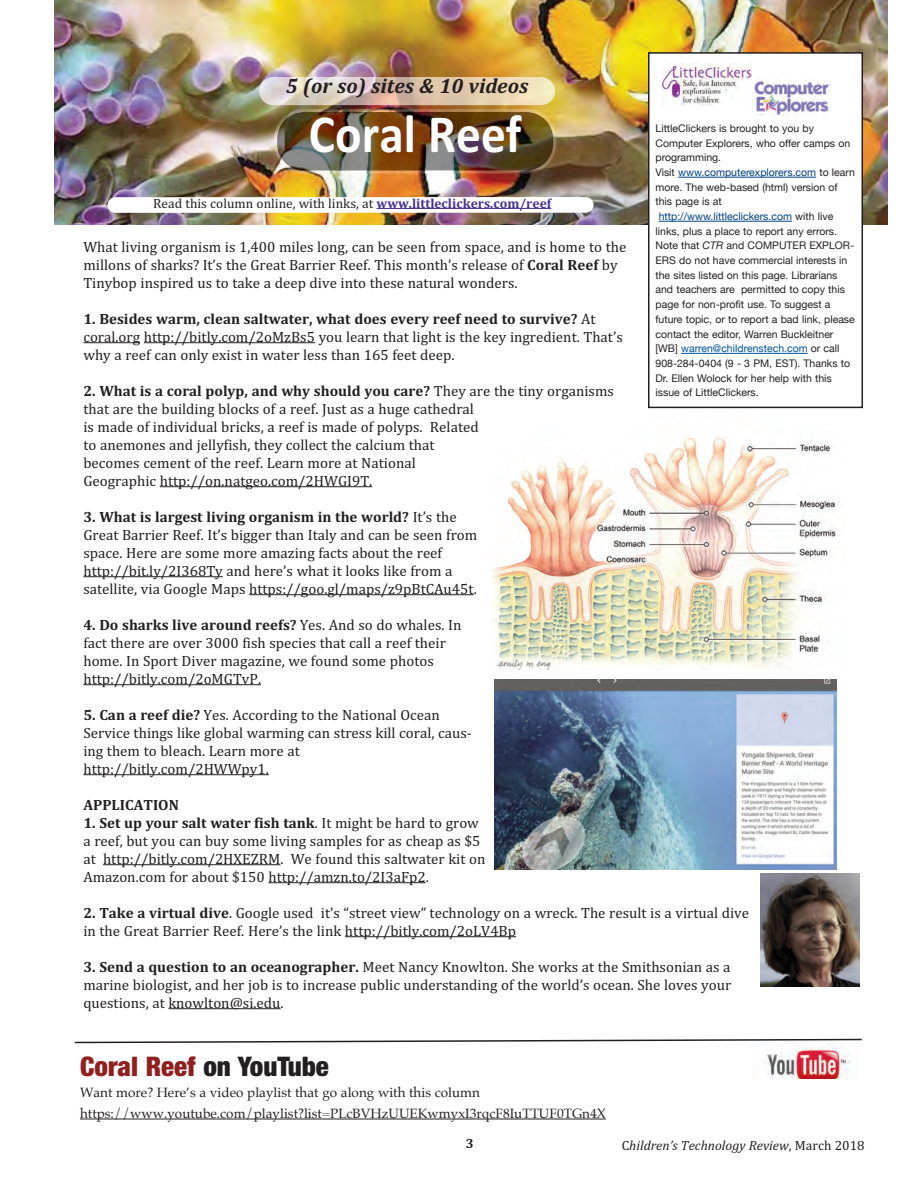
<style>
.page{position:relative;width:918px;height:1188px;background:#fff}
.page>*{position:absolute;margin:0;border:0;box-sizing:border-box;transform-origin:0 0}
.t1{font:700 54px "Calibri";color:#fff;scale:.92 1}
.t2{font:900 condensed 27px "Helvetica Neue";color:#8f201f}
.t3{font:italic 700 21px "Cambria";color:#231f20}
.t4{font:15px/18px "Cambria";color:#231f20}
.t5{font:700 15px "Cambria";color:#231f20}
.t6{font:13.5px/21px "Palatino";color:#231f20}
.t7{font:13.5px "Cambria";color:#231f20}
.t8{font:italic 13.5px "Cambria";color:#231f20}
.t9{font:700 13.5px "Cambria";color:#231f20}
.t10{font:10.5px "Helvetica Neue";color:#231f20}
.t11{font:10.5px "Helvetica Neue";color:#014181}
.t12{font:10.5px "Helvetica Neue";color:#0153a0}
.s1{color:#231f20}
.s2{font-style:italic}
.s3{font-weight:700;color:#483093}
.s4{font-weight:700}
.s5{font-style:normal}
</style>
<div class="page">
<hr style="left:83px;top:342px;width:57px;height:1px;background:#231f20">
<hr style="left:144px;top:342px;width:171px;height:1px;background:#231f20">
<hr style="left:160px;top:486px;width:212px;height:1px;background:#231f20">
<hr style="left:83px;top:576px;width:140px;height:1px;background:#231f20">
<hr style="left:249px;top:594px;width:225px;height:1px;background:#231f20">
<hr style="left:83px;top:684px;width:178px;height:1px;background:#231f20">
<hr style="left:83px;top:774px;width:186px;height:1px;background:#231f20">
<hr style="left:103px;top:864px;width:177px;height:1px;background:#231f20">
<hr style="left:268px;top:882px;width:158px;height:1px;background:#231f20">
<hr style="left:345px;top:936px;width:171px;height:1px;background:#231f20">
<hr style="left:168px;top:1008px;width:113px;height:1px;background:#231f20">
<hr style="left:80px;top:1119px;width:526px;height:1px;background:#231f20">
<img style="left:764px;top:1044px;width:87px;height:34px">
<svg style="left:74px;top:1038px;width:788px;height:6px"></svg>
<img style="left:55px;top:0;width:832px;height:225px">
<img style="left:274px;top:109px;width:282px;height:65px">
<div style="left:108px;top:197px;width:486px;height:16px;background:#fff;border-radius:8px"></div>
<hr style="left:377px;top:208px;width:174px;height:1px;background:#483093">
<img style="left:259px;top:77px;width:296px;height:28px">
<div style="left:649px;top:53px;width:213px;height:354px;background:#fff"></div>
<div style="left:648px;top:52px;width:215px;height:356px;border:2px solid #231f20"></div>
<hr style="left:678px;top:177px;width:138px;height:1px;background:#014181">
<hr style="left:659px;top:221px;width:133px;height:1px;background:#014181">
<hr style="left:681px;top:353px;width:127px;height:1px;background:#0153a0">
<img style="left:662px;top:64px;width:90px;height:42px">
<img style="left:753px;top:78px;width:77px;height:37px">
<img style="left:491px;top:435px;width:347px;height:235px">
<img style="left:760px;top:874px;width:99px;height:113px">
<img style="left:495px;top:680px;width:341px;height:190px">
<h3 class="t3" style="left:286px;top:74px;width:244px">5 (or so) sites &amp; 10 videos</h3>
<h1 class="t1" style="left:309px;top:102px;width:233px">Coral Reef</h1>
<p class="t10" style="left:656px;top:122px;width:160px">LittleClickers is brought to you by</p>
<p class="t10" style="left:656px;top:137px;width:196px">Computer Explorers, who offer camps on</p>
<p class="t10" style="left:656px;top:151px;width:67px">programming.</p>
<p class="t11" style="left:656px;top:166px;width:201px"><span class="s1">Visit</span> www.computerexplorers.com <span class="s1">to learn</span></p>
<p class="t10" style="left:656px;top:181px;width:184px">more. The web-based (html) version of</p>
<p class="t10" style="left:656px;top:195px;width:68px">this page is at</p>
<p class="t11" style="left:659px;top:210px;width:176px">http://www.littleclickers.com <span class="s1">with live</span></p>
<p class="t10" style="left:656px;top:225px;width:183px">links, plus a place to report any errors.</p>
<p class="t10" style="left:656px;top:239px;width:200px">Note that <span class="s2">CTR</span> and COMPUTER EXPLOR-</p>
<p class="t10" style="left:656px;top:254px;width:193px">ERS do not have commercial interests in</p>
<p class="t10" style="left:656px;top:269px;width:184px">the sites listed on this page. Librarians</p>
<p class="t10" style="left:656px;top:283px;width:191px">and teachers are permitted to copy this</p>
<p class="t10" style="left:656px;top:298px;width:177px">page for non-profit use. To suggest a</p>
<p class="t10" style="left:656px;top:313px;width:201px">future topic, or to report a bad link, please</p>
<p class="t10" style="left:656px;top:328px;width:179px">contact the editor, Warren Buckleitner</p>
<p class="t12" style="left:656px;top:342px;width:186px"><span class="s1">[WB]</span> warren@childrenstech.com <span class="s1">or call</span></p>
<p class="t10" style="left:656px;top:357px;width:196px">908-284-0404 (9 - 3 PM, EST). Thanks to</p>
<p class="t10" style="left:656px;top:372px;width:178px">Dr. Ellen Wolock for her help with this</p>
<p class="t10" style="left:656px;top:386px;width:105px">issue of LittleClickers.</p>
<p class="t7" style="left:153px;top:195px;width:400px">Read this column online, with links, at <span class="s3">www.littleclickers.com/reef</span></p>
<p class="t4" style="left:83px;top:237px;width:545px">What living organism is 1,400 miles long, can be seen from space, and is home to the millons of sharks? It’s the Great Barrier Reef. This month’s release of <span class="s4">Coral Reef</span> by<br>Tinybop inspired us to take a deep dive into these natural wonders.</p>
<p class="t4" style="left:83px;top:309px;width:541px"><span class="s4">1. Besides warm, clean saltwater, what does every reef need to survive?</span> At coral.org http://bitly.com/2oMzBs5 you learn that light is the key ingredient. That’s why a reef can only exist in water less than 165 feet deep.</p>
<p class="t4" style="left:83px;top:381px;width:532px"><span class="s4">2. What is a coral polyp, and why should you care?</span> They are the tiny organisms that are the building blocks of a reef. Just as a huge cathedral<br>is made of individual bricks, a reef is made of polyps. Related<br>to anemones and jellyfish, they collect the calcium that<br>becomes cement of the reef. Learn more at National<br>Geographic http://on.natgeo.com/2HWGI9T.</p>
<p class="t4" style="left:83px;top:507px;width:396px"><span class="s4">3. What is largest living organism in the world?</span> It’s the Great Barrier Reef. It’s bigger than Italy and can be seen from space. Here are some more amazing facts about the reef http://bit.ly/2I368Ty and here’s what it looks like from a satellite, via Google Maps https://goo.gl/maps/z9pBtCAu45t.</p>
<p class="t4" style="left:83px;top:615px;width:380px"><span class="s4">4. Do sharks live around reefs?</span> Yes. And so do whales. In fact there are over 3000 fish species that call a reef their home. In Sport Diver magazine, we found some photos http://bitly.com/2oMGTvP.</p>
<p class="t4" style="left:83px;top:705px;width:390px"><span class="s4">5. Can a reef die?</span> Yes. According to the National Ocean Service things like global warming can stress kill coral, caus&shy;ing them to bleach. Learn more at http://bitly.com/2HWWpy1.</p>
<p class="t5" style="left:83px;top:796px;width:97px">APPLICATION</p>
<p class="t4" style="left:83px;top:813px;width:404px"><span class="s4">1. Set up your salt water fish tank</span>. It might be hard to grow a reef, but you can buy some living samples for as cheap as $5 at http://bitly.com/2HXEZRM. We found this saltwater kit on Amazon.com for about $150 http://amzn.to/2I3aFp2.</p>
<p class="t4" style="left:83px;top:903px;width:667px"><span class="s4">2. Take a virtual dive</span>. Google used it’s “street view” technology on a wreck. The result is a virtual dive in the Great Barrier Reef. Here’s the link http://bitly.com/2oLV4Bp</p>
<p class="t4" style="left:83px;top:957px;width:649px;text-align:justify"><span class="s4">3. Send a question to an oceanographer.</span> Meet Nancy Knowlton. She works at the Smithsonian as a marine biologist, and her job is to increase public understanding of the world’s ocean. She loves your questions, at knowlton@si.edu.</p>
<h2 class="t2" style="left:80px;top:1044px;width:250px">Coral Reef <span class="s1">on YouTube</span></h2>
<p class="t6" style="left:80px;top:1082px;width:527px">Want more? Here’s a video playlist that go along with this column https://www.youtube.com/playlist?list=PLcBVHzUUEKwmyxI3rqcF8IuTTUF0TGn4X</p>
<p class="t9" style="left:466px;top:1136px;width:9px">3</p>
<p class="t8" style="left:622px;top:1137px;width:245px"><span class="s5">C</span>hildren’s Technology Review<span class="s5">, March 2018</span></p>
</div>
